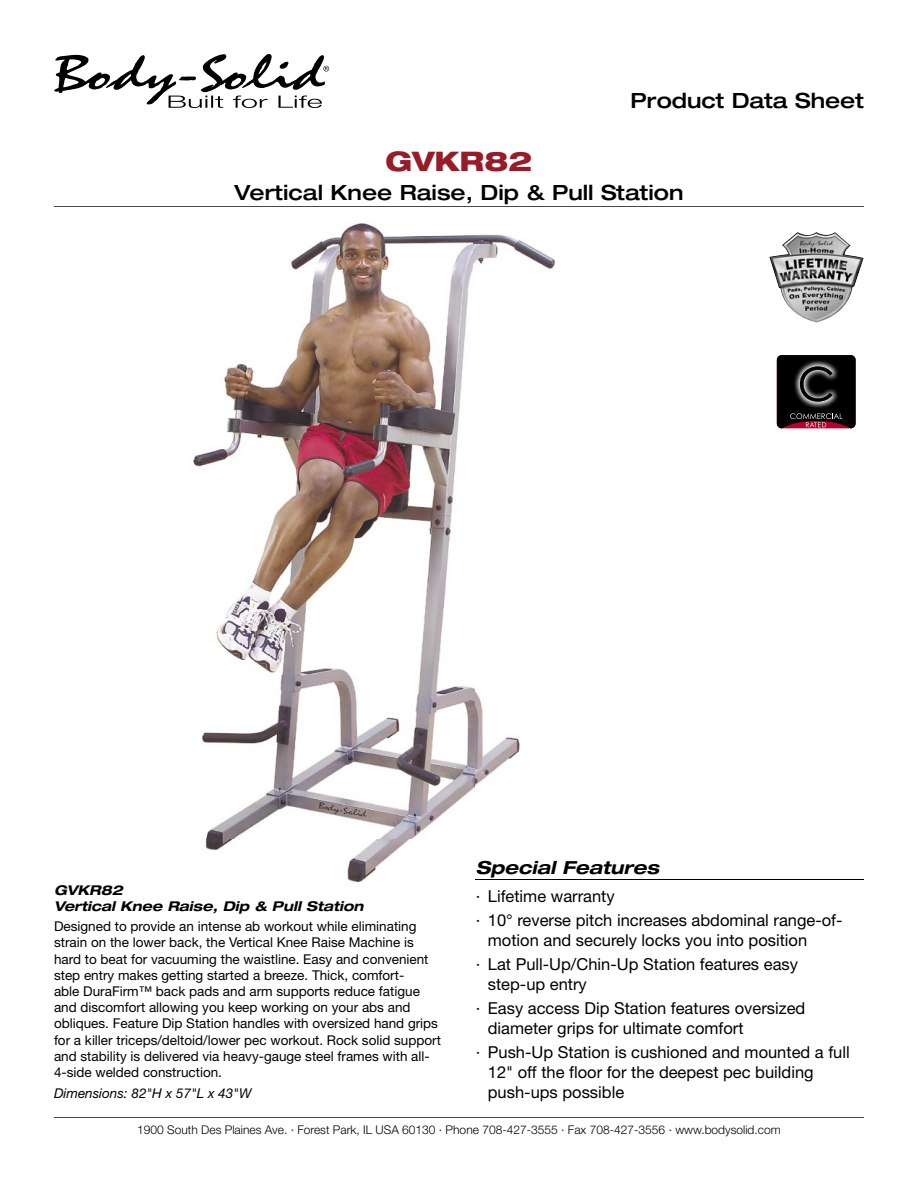
<style>
.page{position:relative;width:918px;height:1188px;background:#fff}
.page>*{position:absolute;margin:0;border:0;box-sizing:border-box;transform-origin:0 0}
.t1{font:800 expanded 27px "Helvetica Neue";color:#981b28}
.t2{font:500 expanded 21px "Helvetica Neue";color:#000}
.t3{font:italic 700 expanded 18px "Helvetica Neue";color:#000}
.t4{font:16.5px/24.2px "Helvetica Neue";color:#000}
.t5{font:13.5px/16.2px "Helvetica Neue";color:#000}
.t6{font:italic 700 expanded 13.5px/16.2px "Helvetica Neue";color:#000}
.t7{font:italic 13.5px "Helvetica Neue";color:#000}
.t8{font:300 12px "Helvetica Neue";color:#000}
</style>
<div class="page">
<img style="left:193px;top:223px;width:363px;height:659px">
<svg style="left:777px;top:355px;width:79px;height:73px;background:#22171a"></svg>
<hr style="left:54px;top:207px;width:810px;height:1px;background:#474848">
<hr style="left:476px;top:879px;width:388px;height:1px;background:#000">
<svg style="left:54px;top:54px;width:275px;height:54px"></svg>
<hr style="left:54px;top:1117px;width:810px;height:1px;background:#474848">
<img style="left:769px;top:232px;width:95px;height:90px">
<h2 class="t2" style="left:631px;top:87px;width:235px">Product Data Sheet</h2>
<h1 class="t1" style="left:386px;top:144px;width:148px">GVKR82</h1>
<h2 class="t2" style="left:234px;top:180px;width:451px">Vertical Knee Raise, Dip &amp; Pull Station</h2>
<p class="t6" style="left:54px;top:881px;width:311px">GVKR82<br>Vertical Knee Raise, Dip &amp; Pull Station</p>
<p class="t5" style="left:54px;top:918px;width:388px">Designed to provide an intense ab workout while eliminating strain on the lower back, the Vertical Knee Raise Machine is hard to beat for vacuuming the waistline. Easy and convenient step entry makes getting started a breeze. Thick, comfort-<br>able DuraFirm™ back pads and arm supports reduce fatigue and discomfort allowing you keep working on your abs and obliques. Feature Dip Station handles with oversized hand grips for a killer triceps/deltoid/lower pec workout. Rock solid support and stability is delivered via heavy-gauge steel frames with all-4-side welded construction.</p>
<p class="t7" style="left:54px;top:1085px;width:199px">Dimensions: 82"H x 57"L x 43"W</p>
<h3 class="t3" style="left:476px;top:856px;width:185px">Special Features</h3>
<p class="t4" style="left:476px;top:884px;width:368px">· Lifetime warranty<br>· 10° reverse pitch increases abdominal range-of-</p>
<p class="t4" style="left:476px;top:928px;width:333px;text-indent:12px">motion and securely locks you into position · Lat Pull-Up/Chin-Up Station features easy</p>
<p class="t4" style="left:476px;top:972px;width:331px;text-indent:12px">step-up entry<br>· Easy access Dip Station features oversized</p>
<p class="t4" style="left:476px;top:1016px;width:375px;text-indent:12px">diameter grips for ultimate comfort<br>· Push-Up Station is cushioned and mounted a full</p>
<p class="t4" style="left:488px;top:1062px;width:327px;line-height:19.8px">12" off the floor for the deepest pec building push-ups possible</p>
<p class="t8" style="left:137px;top:1122px;width:645px">1900 South Des Plaines Ave. · Forest Park, IL USA 60130 · Phone 708-427-3555 · Fax 708-427-3556 · www.bodysolid.com</p>
</div>
